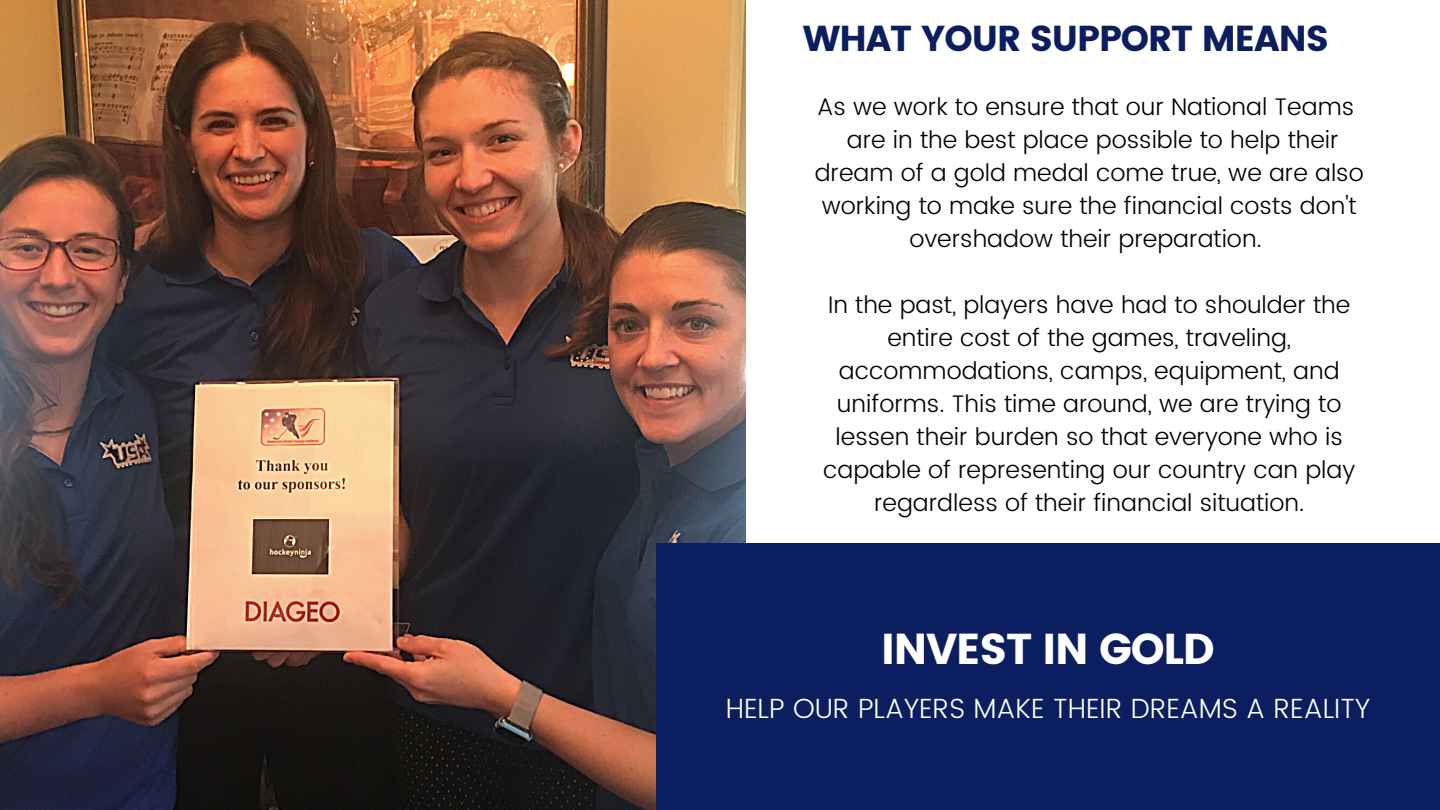
<style>
.page{position:relative;width:1440px;height:810px;background:#fff}
.page>*{position:absolute;margin:0;border:0;box-sizing:border-box;transform-origin:0 0}
.t1{font:43.1px "Poppins";letter-spacing:-.03em;color:#fff}
.t2{font:36px "Poppins";letter-spacing:-.03em;color:#0b1e60}
.t3{font:300 27.7px "Poppins";color:#fff}
.t4{font:300 24px/33px "Poppins";color:#000;text-align:center}
</style>
<div class="page">
<img style="left:0;top:0;width:746px;height:810px">
<div style="left:656px;top:543px;width:784px;height:267px;background:#0b1e60"></div>
<p class="t2" style="left:803px;top:18px;width:528px">WHAT YOUR SUPPORT MEANS</p>
<p class="t4" style="left:815px;top:90px;width:551px">As we work to ensure that our National Teams are in the best place possible to help their dream of a gold medal come true, we are also working to make sure the financial costs don't overshadow their preparation.</p>
<p class="t4" style="left:823px;top:288px;width:534px">In the past, players have had to shoulder the entire cost of the games, traveling, accommodations, camps, equipment, and uniforms. This time around, we are trying to lessen their burden so that everyone who is capable of representing our country can play regardless of their financial situation.</p>
<p class="t1" style="left:881px;top:624px;width:335px">INVEST IN GOLD</p>
<p class="t3" style="left:726px;top:692px;width:646px">HELP OUR PLAYERS MAKE THEIR DREAMS A REALITY</p>
</div>
